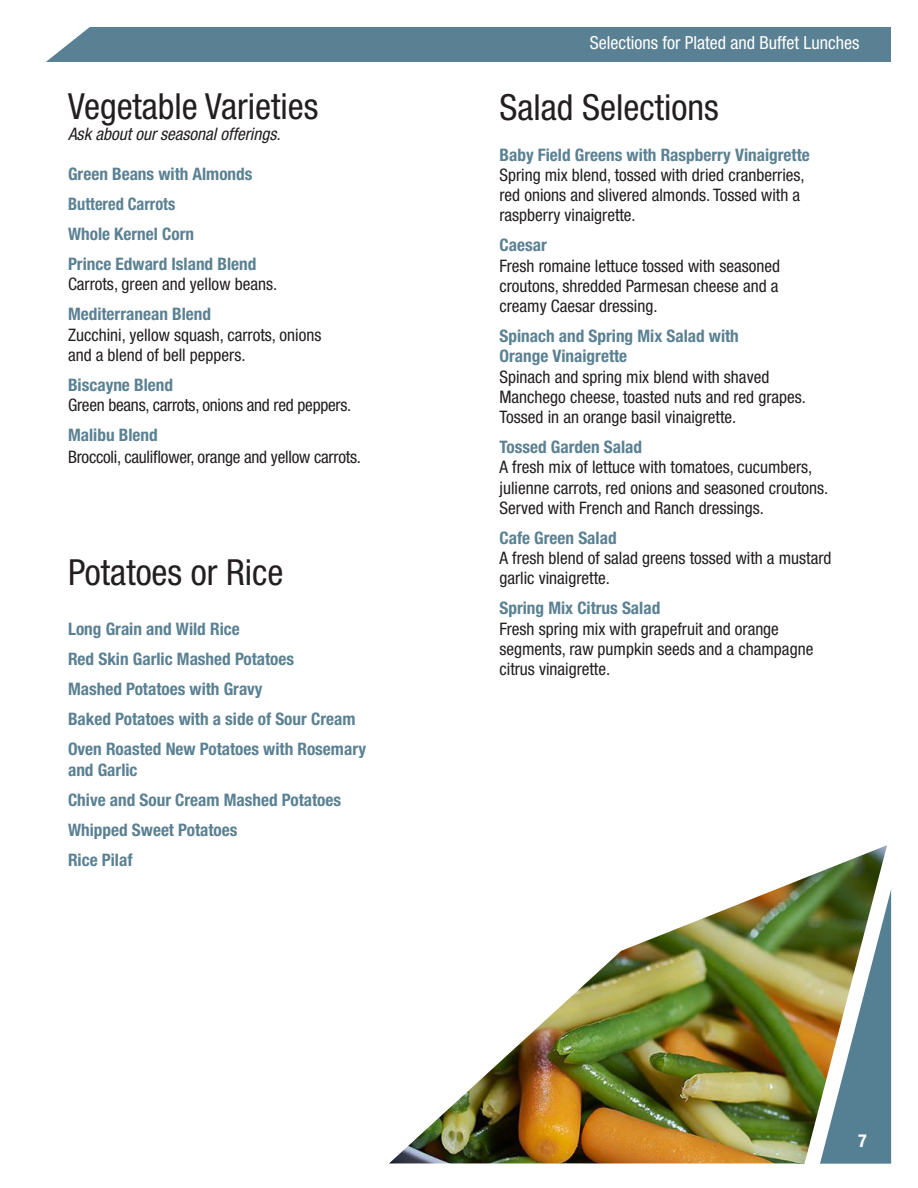
<style>
.page{position:relative;width:918px;height:1188px;background:#fff}
.page>*{position:absolute;margin:0;border:0;box-sizing:border-box;transform-origin:0 0}
.Black_menu_headline{font:condensed 36px "Helvetica Neue LT Std";color:#231f20}
.t1{font:condensed 18px "Helvetica Neue LT Std";color:#fff}
.t2{font:700 condensed 18px "Helvetica Neue LT Std";color:#fff}
.t3{font:condensed 17.25px/20.2px "Helvetica Neue LT Std";color:#231f20}
.t4{font:700 condensed 17.25px "Helvetica Neue LT Std";color:#5a8193}
.t5{font:italic condensed 17.25px "Helvetica Neue LT Std";color:#231f20}
.t6{font:700 condensed 17.25px "Helvetica Neue LT Std";color:#5a8193;scale:.95 1}
</style>
<div class="page">
<div style="left:27px;top:27px;width:864px;height:35px;background:#5a8193"></div>
<img style="left:389px;top:885px;width:398px;height:278px">
<img style="left:787px;top:845px;width:105px;height:319px">
<svg style="left:27px;top:27px;width:63px;height:35px"></svg>
<p class="Black_menu_headline" style="left:68px;top:86px;width:252px">Vegetable Varieties</p>
<p class="t5" style="left:68px;top:124px;width:214px">Ask about our seasonal offerings.</p>
<p class="t4" style="left:68px;top:164px;width:186px">Green Beans with Almonds</p>
<p class="t6" style="left:68px;top:194px;width:115px">Buttered Carrots</p>
<p class="t4" style="left:68px;top:224px;width:128px">Whole Kernel Corn</p>
<p class="t4" style="left:68px;top:254px;width:190px">Prince Edward Island Blend</p>
<p class="t3" style="left:68px;top:274px;width:211px">Carrots, green and yellow beans.</p>
<p class="t4" style="left:68px;top:304px;width:145px">Mediterranean Blend</p>
<p class="t3" style="left:68px;top:324px;width:255px">Zucchini, yellow squash, carrots, onions and a blend of bell peppers.</p>
<p class="t4" style="left:68px;top:374px;width:107px">Biscayne Blend</p>
<p class="t3" style="left:68px;top:395px;width:285px">Green beans, carrots, onions and red peppers.</p>
<p class="t4" style="left:68px;top:425px;width:91px">Malibu Blend</p>
<p class="t3" style="left:68px;top:446px;width:294px">Broccoli, cauliflower, orange and yellow carrots.</p>
<p class="Black_menu_headline" style="left:68px;top:552px;width:217px">Potatoes or Rice</p>
<p class="t4" style="left:68px;top:619px;width:173px">Long Grain and Wild Rice</p>
<p class="t4" style="left:68px;top:649px;width:228px">Red Skin Garlic Mashed Potatoes</p>
<p class="t4" style="left:68px;top:679px;width:196px">Mashed Potatoes with Gravy</p>
<p class="t4" style="left:68px;top:709px;width:289px">Baked Potatoes with a side of Sour Cream</p>
<p class="t4" style="left:68px;top:739px;width:300px">Oven Roasted New Potatoes with Rosemary</p>
<p class="t4" style="left:68px;top:759px;width:71px">and Garlic</p>
<p class="t4" style="left:68px;top:789px;width:275px">Chive and Sour Cream Mashed Potatoes</p>
<p class="t4" style="left:68px;top:819px;width:171px">Whipped Sweet Potatoes</p>
<p class="t4" style="left:68px;top:849px;width:66px">Rice Pilaf</p>
<p class="t1" style="left:590px;top:33px;width:271px">Selections for Plated and Buffet Lunches</p>
<p class="Black_menu_headline" style="left:500px;top:87px;width:221px">Salad Selections</p>
<p class="t4" style="left:500px;top:144px;width:312px">Baby Field Greens with Raspberry Vinaigrette</p>
<p class="t3" style="left:500px;top:165px;width:307px">Spring mix blend, tossed with dried cranberries, red onions and slivered almonds. Tossed with a raspberry vinaigrette.</p>
<p class="t4" style="left:500px;top:235px;width:49px">Caesar</p>
<p class="t3" style="left:500px;top:255px;width:282px;text-align:justify">Fresh romaine lettuce tossed with seasoned croutons, shredded Parmesan cheese and a creamy Caesar dressing.</p>
<p class="t4" style="left:500px;top:326px;width:241px">Spinach and Spring Mix Salad with</p>
<p class="t4" style="left:500px;top:346px;width:129px">Orange Vinaigrette</p>
<p class="t3" style="left:500px;top:366px;width:308px">Spinach and spring mix blend with shaved<br>Manchego cheese, toasted nuts and red grapes.<br>Tossed in an orange basil vinaigrette.</p>
<p class="t4" style="left:500px;top:437px;width:144px">Tossed Garden Salad</p>
<p class="t3" style="left:500px;top:457px;width:330px">A fresh mix of lettuce with tomatoes, cucumbers, julienne carrots, red onions and seasoned croutons.<br>Served with French and Ranch dressings.</p>
<p class="t4" style="left:500px;top:527px;width:119px">Cafe Green Salad</p>
<p class="t3" style="left:500px;top:548px;width:333px">A fresh blend of salad greens tossed with a mustard garlic vinaigrette.</p>
<p class="t4" style="left:500px;top:598px;width:162px">Spring Mix Citrus Salad</p>
<p class="t3" style="left:500px;top:618px;width:315px">Fresh spring mix with grapefruit and orange segments, raw pumpkin seeds and a champagne citrus vinaigrette.</p>
<p class="t2" style="left:858px;top:1130px;width:10px">7</p>
</div>
